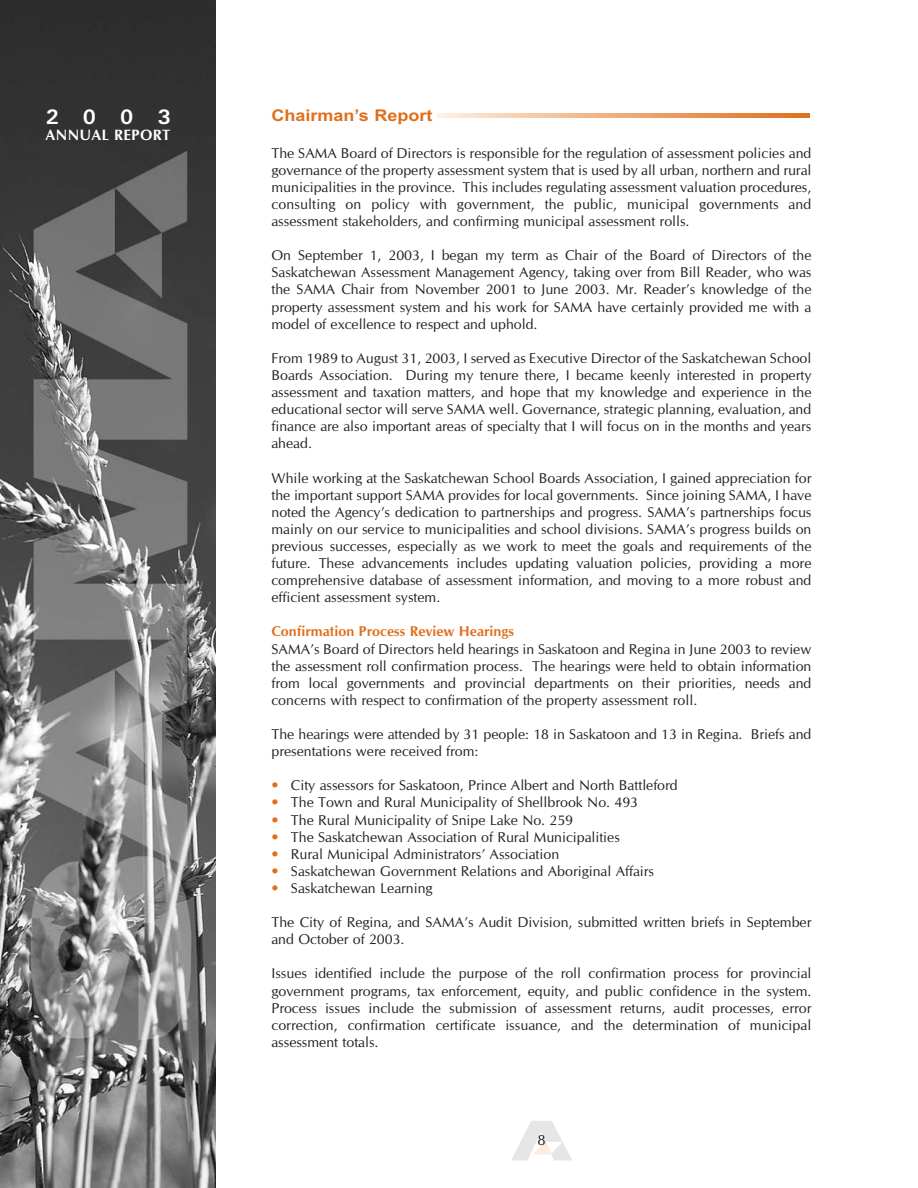
<style>
.page{position:relative;width:918px;height:1188px;background:#fff}
.page>*{position:absolute;margin:0;border:0;box-sizing:border-box;transform-origin:0 0}
.t1{font:700 21px "Univers";color:#fff}
.t2{font:700 16.2px "Arial";color:#df6f1d;scale:1.11 1}
.t3{font:700 15px "CG Omega";letter-spacing:.015em;color:#fff}
.t4{font:15px "CG Omega";color:#231f20}
.t5{font:14.25px/17.1px "CG Omega";color:#231f20;text-align:justify}
.t6{font:700 14.25px "CG Omega";color:#df6f1d}
.s1{color:#df6f1d}
</style>
<div class="page">
<img style="left:0;top:0;width:216px;height:1188px">
<svg style="left:511px;top:1121px;width:61px;height:40px"></svg>
<svg style="left:438px;top:113px;width:372px;height:4px"></svg>
<h1 class="t1" style="left:46px;top:109px;width:126px">2003</h1>
<p class="t3" style="left:46px;top:129px;width:126px">ANNUAL REPORT</p>
<p class="t2" style="left:272px;top:110px;width:146px">Chairman’s Report</p>
<p class="t5" style="left:272px;top:145px;width:542px">The SAMA Board of Directors is responsible for the regulation of assessment policies and governance of the property assessment system that is used by all urban, northern and rural municipalities in the province. This includes regulating assessment valuation procedures, consulting on policy with government, the public, municipal governments and assessment stakeholders, and confirming municipal assessment rolls.</p>
<p class="t5" style="left:272px;top:248px;width:541px">On September 1, 2003, I began my term as Chair of the Board of Directors of the Saskatchewan Assessment Management Agency, taking over from Bill Reader, who was the SAMA Chair from November 2001 to June 2003. Mr. Reader’s knowledge of the property assessment system and his work for SAMA have certainly provided me with a model of excellence to respect and uphold.</p>
<p class="t5" style="left:272px;top:350px;width:541px">From 1989 to August 31, 2003, I served as Executive Director of the Saskatchewan School Boards Association. During my tenure there, I became keenly interested in property assessment and taxation matters, and hope that my knowledge and experience in the educational sector will serve SAMA well. Governance, strategic planning, evaluation, and finance are also important areas of specialty that I will focus on in the months and years ahead.</p>
<p class="t5" style="left:272px;top:470px;width:541px">While working at the Saskatchewan School Boards Association, I gained appreciation for the important support SAMA provides for local governments. Since joining SAMA, I have noted the Agency’s dedication to partnerships and progress. SAMA’s partnerships focus mainly on our service to municipalities and school divisions. SAMA’s progress builds on previous successes, especially as we work to meet the goals and requirements of the future. These advancements includes updating valuation policies, providing a more comprehensive database of assessment information, and moving to a more robust and efficient assessment system.</p>
<p class="t6" style="left:272px;top:626px;width:244px">Confirmation Process Review Hearings</p>
<p class="t5" style="left:272px;top:641px;width:541px">SAMA’s Board of Directors held hearings in Saskatoon and Regina in June 2003 to review the assessment roll confirmation process. The hearings were held to obtain information from local governments and provincial departments on their priorities, needs and concerns with respect to confirmation of the property assessment roll.</p>
<p class="t5" style="left:272px;top:727px;width:541px">The hearings were attended by 31 people: 18 in Saskatoon and 13 in Regina. Briefs and presentations were received from:</p>
<p class="t5" style="left:272px;top:778px;width:408px"><span class="s1">•</span> City assessors for Saskatoon, Prince Albert and North Battleford</p>
<p class="t5" style="left:272px;top:795px;width:368px"><span class="s1">•</span> The Town and Rural Municipality of Shellbrook No. 493</p>
<p class="t5" style="left:272px;top:812px;width:303px"><span class="s1">•</span> The Rural Municipality of Snipe Lake No. 259</p>
<p class="t5" style="left:272px;top:829px;width:350px"><span class="s1">•</span> The Saskatchewan Association of Rural Municipalities</p>
<p class="t5" style="left:272px;top:846px;width:289px"><span class="s1">•</span> Rural Municipal Administrators’ Association</p>
<p class="t5" style="left:272px;top:863px;width:384px"><span class="s1">•</span> Saskatchewan Government Relations and Aboriginal Affairs</p>
<p class="t5" style="left:272px;top:881px;width:163px"><span class="s1">•</span> Saskatchewan Learning</p>
<p class="t5" style="left:272px;top:915px;width:541px">The City of Regina, and SAMA’s Audit Division, submitted written briefs in September and October of 2003.</p>
<p class="t5" style="left:272px;top:966px;width:541px">Issues identified include the purpose of the roll confirmation process for provincial government programs, tax enforcement, equity, and public confidence in the system.<br>Process issues include the submission of assessment returns, audit processes, error correction, confirmation certificate issuance, and the determination of municipal assessment totals.</p>
<p class="t4" style="left:537px;top:1134px;width:10px">8</p>
</div>
